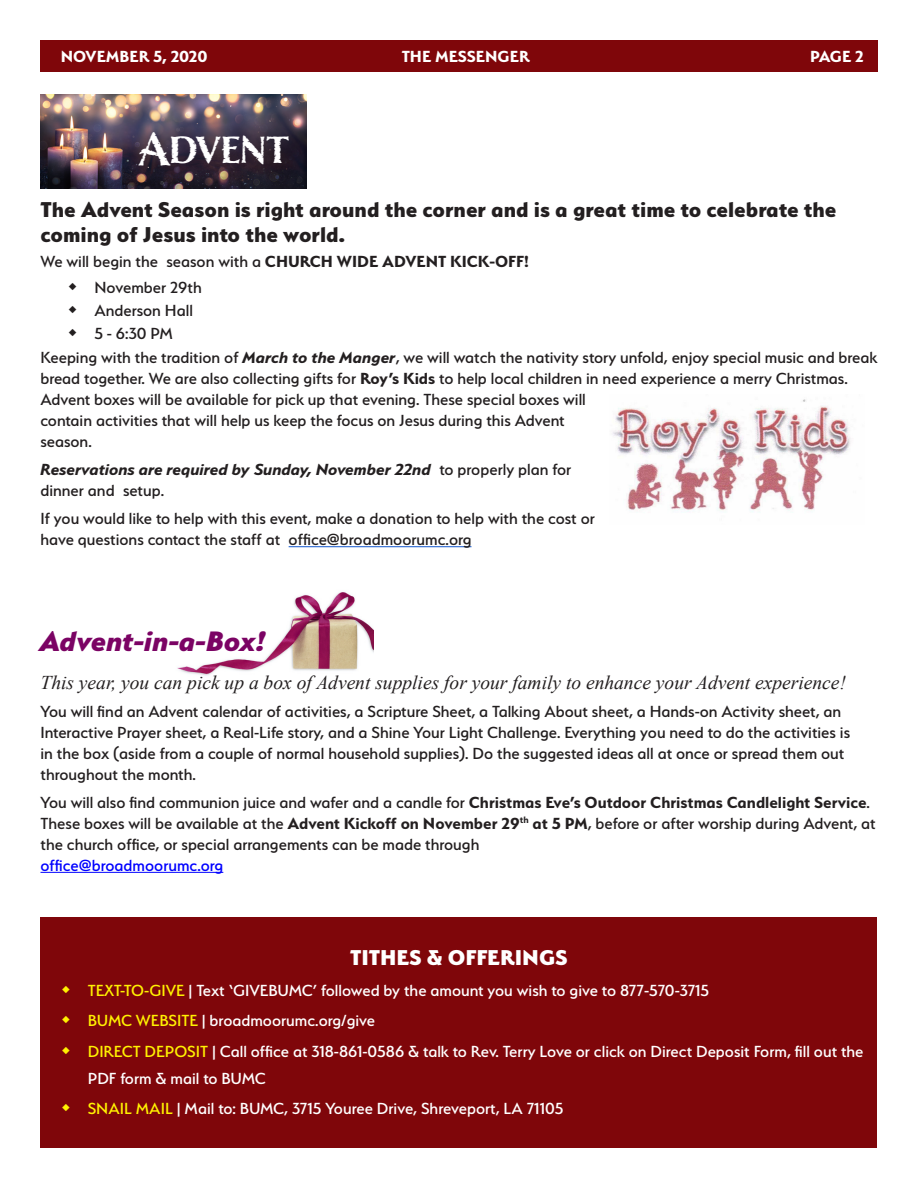
<style>
.page{position:relative;width:918px;height:1188px;background:#fff}
.page>*{position:absolute;margin:0;border:0;box-sizing:border-box;transform-origin:0 0}
.STORY_HEADS{font:700 42px "Nelson";color:#fff}
.STORY_HEADS-2{font:italic 800 31.5px "Serenity";letter-spacing:-.005em;color:#7b0364}
.STORY_HEADS-3{font:800 24px/25.5px "Serenity";color:#231f20}
.STORY_HEADS-4{font:800 24px "Serenity";color:#fff}
.TEXT_EMPHASIS{font:italic 19.5px "Times New Roman";color:#231f20}
.t1{font:500 18px/21px "Serenity";color:#231f20}
.t2{font:500 18px/27px "Serenity";color:#fff}
.t3{font:italic 700 18px/21px "Serenity";color:#231f20}
.VOL_ISSUE_BAR{font:700 18px "Serenity";color:#fff}
.s1{font-weight:700}
.s2{font-weight:700;font-style:italic}
.s3{font-weight:500;font-style:normal}
.s4{color:#00f}
.s5{color:#fff101}
</style>
<div class="page">
<img style="left:177px;top:592px;width:196px;height:84px">
<div style="left:40px;top:40px;width:837px;height:32px;background:#7f060a"></div>
<hr style="left:289px;top:546px;width:182px;height:1px;background:#15c">
<img style="left:40px;top:94px;width:266px;height:95px">
<img style="left:612px;top:399px;width:239px;height:114px">
<hr style="left:40px;top:872px;width:183px;height:1px;background:#00f">
<div style="left:40px;top:917px;width:837px;height:231px;background:#7f060a"></div>
<p class="VOL_ISSUE_BAR" style="left:61px;top:46px;width:148px">NOVEMBER 5, 2020</p>
<p class="VOL_ISSUE_BAR" style="left:402px;top:46px;width:129px">THE MESSENGER</p>
<p class="VOL_ISSUE_BAR" style="left:810px;top:46px;width:55px">PAGE 2</p>
<p class="STORY_HEADS" style="left:138px;top:120px;width:154px">Advent</p>
<p class="STORY_HEADS-3" style="left:40px;top:196px;width:797px">The Advent Season is right around the corner and is a great time to celebrate the coming of Jesus into the world.</p>
<p class="t1" style="left:40px;top:250px;width:490px">We will begin the season with a <span class="s1">CHURCH WIDE ADVENT KICK-OFF!</span></p>
<p class="t1" style="left:94px;top:277px;width:109px">November 29th</p>
<p class="t1" style="left:94px;top:300px;width:100px">Anderson Hall</p>
<p class="t1" style="left:94px;top:323px;width:80px">5 - 6:30 PM</p>
<p class="t1" style="left:40px;top:347px;width:839px">Keeping with the tradition of <span class="s2">March to the Manger</span>, we will watch the nativity story unfold, enjoy special music and break bread together. We are also collecting gifts for <span class="s1">Roy’s Kids</span> to help local children in need experience a merry Christmas.<br>Advent boxes will be available for pick up that evening. These special boxes will<br>contain activities that will help us keep the focus on Jesus during this Advent<br>season.</p>
<p class="t3" style="left:40px;top:459px;width:532px">Reservations are required by Sunday, November 22nd <span class="s3">to properly plan for dinner and setup.</span></p>
<p class="t1" style="left:40px;top:508px;width:556px">If you would like to help with this event, make a donation to help with the cost or have questions contact the staff at office@broadmoorumc.org</p>
<p class="STORY_HEADS-2" style="left:40px;top:623px;width:227px">Advent-in-a-Box!</p>
<p class="TEXT_EMPHASIS" style="left:40px;top:669px;width:807px">This year, you can pick up a box of Advent supplies for your family to enhance your Advent experience!</p>
<p class="t1" style="left:40px;top:701px;width:811px">You will find an Advent calendar of activities, a Scripture Sheet, a Talking About sheet, a Hands-on Activity sheet, an Interactive Prayer sheet, a Real-Life story, and a Shine Your Light Challenge. Everything you need to do the activities is in the box (aside from a couple of normal household supplies). Do the suggested ideas all at once or spread them out throughout the month.</p>
<p class="t1" style="left:40px;top:791px;width:837px">You will also find communion juice and wafer and a candle for <span class="s1">Christmas Eve’s Outdoor Christmas Candlelight Service</span>.<br>These boxes will be available at the <span class="s1">Advent Kickoff on November 29</span><sup>th</sup> <span class="s1">at 5 PM</span>, before or after worship during Advent, at the church office, or special arrangements can be made through<br><span class="s4">office@broadmoorumc.org</span></p>
<p class="STORY_HEADS-4" style="left:350px;top:944px;width:219px">TITHES &amp; OFFERINGS</p>
<p class="t2" style="left:88px;top:977px;width:623px"><span class="s5">TEXT-TO-GIVE</span> | Text ‘GIVEBUMC’ followed by the amount you wish to give to 877-570-3715</p>
<p class="t2" style="left:88px;top:1007px;width:289px"><span class="s5">BUMC WEBSITE</span> | broadmoorumc.org/give</p>
<p class="t2" style="left:88px;top:1038px;width:777px"><span class="s5">DIRECT DEPOSIT</span> | Call office at 318-861-0586 &amp; talk to Rev. Terry Love or click on Direct Deposit Form, fill out the<br>PDF form &amp; mail to BUMC</p>
<p class="t2" style="left:88px;top:1095px;width:477px"><span class="s5">SNAIL MAIL</span> | Mail to: BUMC, 3715 Youree Drive, Shreveport, LA 71105</p>
</div>
